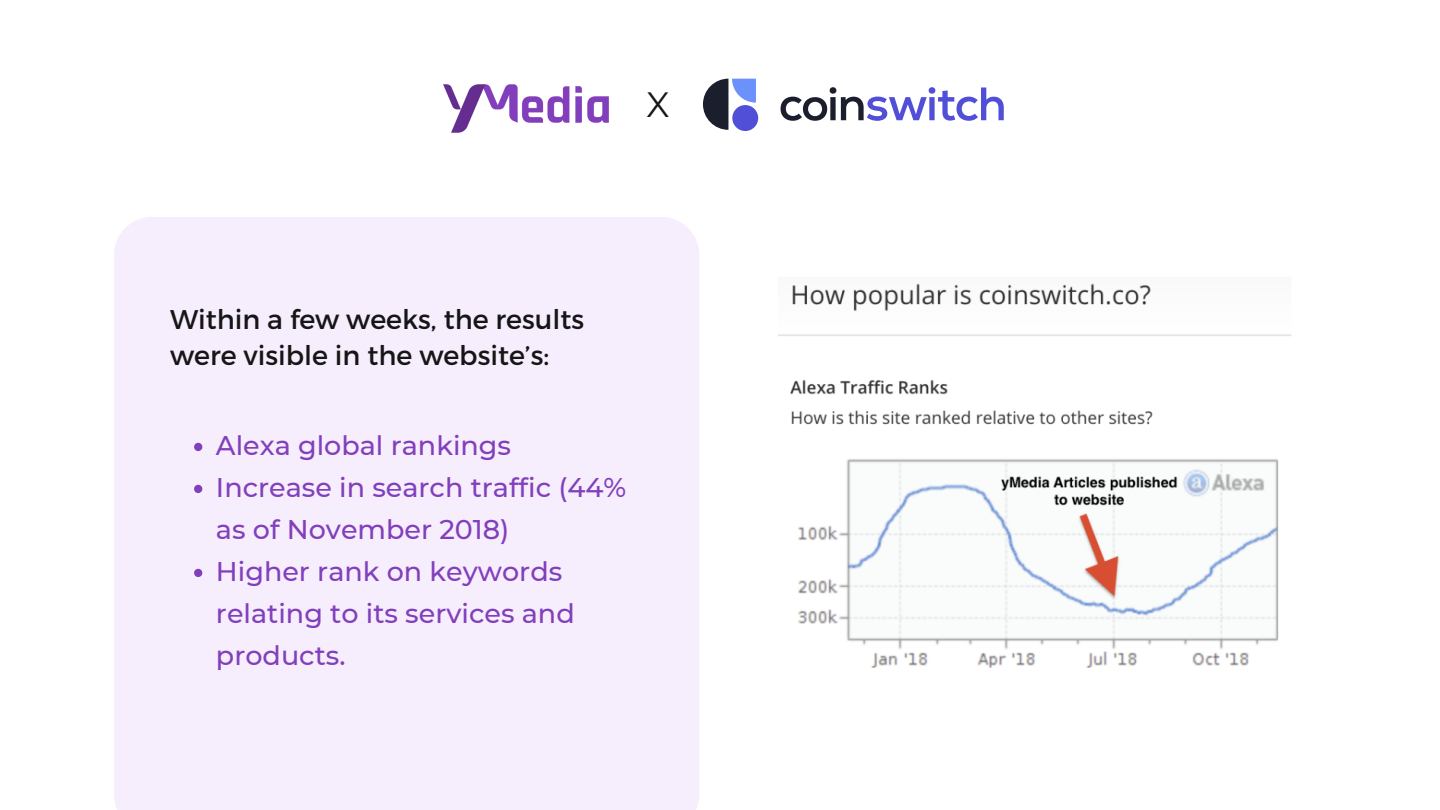
<style>
.page{position:relative;width:1440px;height:810px;background:#fff}
.page>*{position:absolute;margin:0;border:0;box-sizing:border-box;transform-origin:0 0}
.t1{font:35.1px "Montserrat";color:#171616}
.t2{font:500 27px/42px "Montserrat";color:#823fbc}
.t3{font:27px/36px "Montserrat";color:#171616}
</style>
<div class="page">
<div style="left:114px;top:217px;width:585px;height:593px;background:#f6eefd"></div>
<img style="left:779px;top:283px;width:513px;height:385px">
<svg style="left:194px;top:443px;width:8px;height:8px"></svg>
<svg style="left:194px;top:485px;width:8px;height:8px"></svg>
<svg style="left:194px;top:569px;width:8px;height:8px"></svg>
<svg style="left:703px;top:79px;width:53px;height:51px"></svg>
<div style="left:732px;top:105px;width:26px;height:26px;background:#514ed8;border-radius:50%"></div>
<svg style="left:781px;top:87px;width:223px;height:34px"></svg>
<img style="left:443px;top:84px;width:166px;height:49px">
<p class="t1" style="left:647px;top:83px;width:25px">X</p>
<p class="t3" style="left:170px;top:300px;width:415px">Within a few weeks, the results were visible in the website’s:</p>
<p class="t2" style="left:216px;top:424px;width:297px">Alexa global rankings</p>
<p class="t2" style="left:216px;top:466px;width:412px">Increase in search traffic (44% as of November 2018)</p>
<p class="t2" style="left:216px;top:550px;width:360px">Higher rank on keywords relating to its services and products.</p>
</div>
